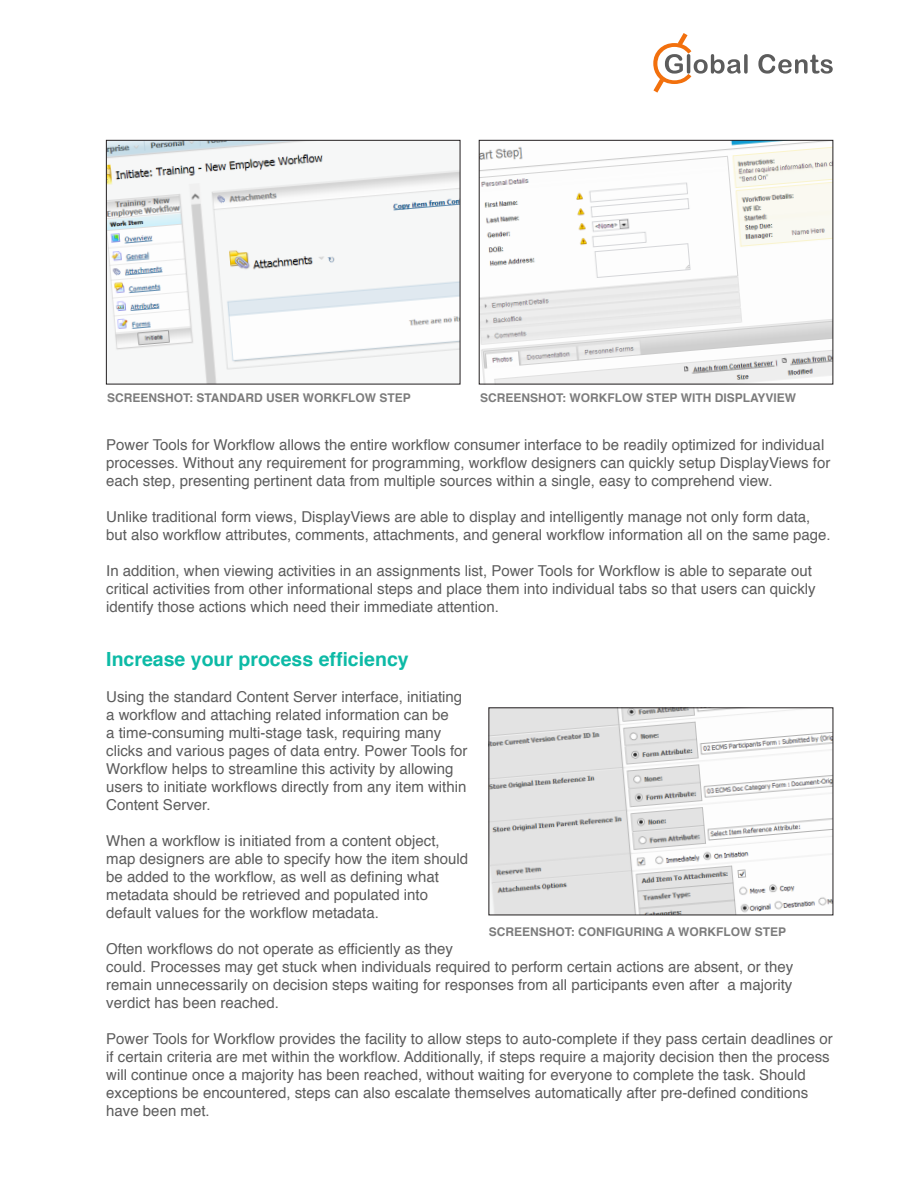
<style>
.page{position:relative;width:918px;height:1188px;background:#fff}
.page>*{position:absolute;margin:0;border:0;box-sizing:border-box;transform-origin:0 0}
.Heading_2_-_1_column{font:700 19.5px "Helvetica";color:#0dbaa6}
.t1{font:15px/18px "Helvetica";color:#5c5c5c}
.t2{font:700 12px "Helvetica";color:#7c7c7c}
</style>
<div class="page">
<svg style="left:758px;top:54px;width:75px;height:20px"></svg>
<svg style="left:653px;top:33px;width:95px;height:60px"></svg>
<img style="left:108px;top:142px;width:350px;height:240px">
<div style="left:106px;top:140px;width:354px;height:244px;border:1px solid #231f20"></div>
<img style="left:481px;top:142px;width:350px;height:240px">
<div style="left:479px;top:140px;width:354px;height:244px;border:1px solid #231f20"></div>
<img style="left:491px;top:710px;width:340px;height:203px">
<p class="t2" style="left:107px;top:388px;width:305px">SCREENSHOT: STANDARD USER WORKFLOW STEP</p>
<p class="t2" style="left:480px;top:388px;width:318px">SCREENSHOT: WORKFLOW STEP WITH DISPLAYVIEW</p>
<p class="t1" style="left:106px;top:436px;width:726px">Power Tools for Workflow allows the entire workflow consumer interface to be readily optimized for individual processes. Without any requirement for programming, workflow designers can quickly setup DisplayViews for each step, presenting pertinent data from multiple sources within a single, easy to comprehend view.</p>
<p class="t1" style="left:106px;top:508px;width:726px">Unlike traditional form views, DisplayViews are able to display and intelligently manage not only form data, but also workflow attributes, comments, attachments, and general workflow information all on the same page.</p>
<p class="t1" style="left:106px;top:562px;width:711px">In addition, when viewing activities in an assignments list, Power Tools for Workflow is able to separate out critical activities from other informational steps and place them into individual tabs so that users can quickly identify those actions which need their immediate attention.</p>
<p class="Heading_2_-_1_column" style="left:106px;top:643px;width:304px">Increase your process efficiency</p>
<p class="t1" style="left:106px;top:688px;width:363px">Using the standard Content Server interface, initiating a workflow and attaching related information can be<br>a time-consuming multi-stage task, requiring many clicks and various pages of data entry. Power Tools for Workflow helps to streamline this activity by allowing users to initiate workflows directly from any item within Content Server.</p>
<p class="t1" style="left:106px;top:832px;width:363px">When a workflow is initiated from a content object, map designers are able to specify how the item should be added to the workflow, as well as defining what metadata should be retrieved and populated into default values for the workflow metadata.</p>
<p class="t1" style="left:106px;top:940px;width:688px">Often workflows do not operate as efficiently as they<br>could. Processes may get stuck when individuals required to perform certain actions are absent, or they remain unnecessarily on decision steps waiting for responses from all participants even after a majority verdict has been reached.</p>
<p class="t1" style="left:106px;top:1030px;width:728px">Power Tools for Workflow provides the facility to allow steps to auto-complete if they pass certain deadlines or if certain criteria are met within the workflow. Additionally, if steps require a majority decision then the process will continue once a majority has been reached, without waiting for everyone to complete the task. Should exceptions be encountered, steps can also escalate themselves automatically after pre-defined conditions have been met.</p>
<p class="t2" style="left:489px;top:922px;width:299px">SCREENSHOT: CONFIGURING A WORKFLOW STEP</p>
</div>
